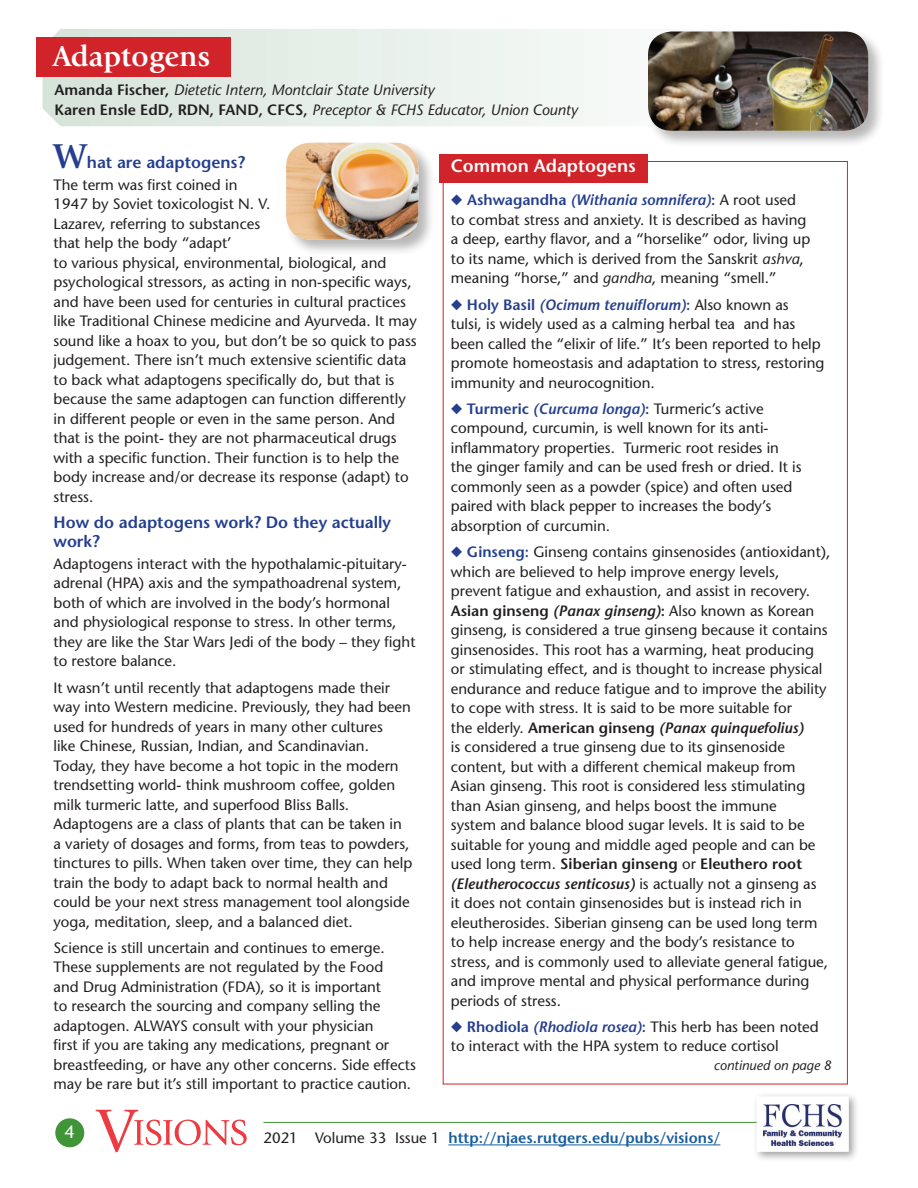
<style>
.page{position:relative;width:918px;height:1188px;background:#fff}
.page>*{position:absolute;margin:0;border:0;box-sizing:border-box;transform-origin:0 0}
.t1{font:700 30px "Giovanni";color:#fff}
.t2{font:600 18px "Stone Sans";color:#fff}
.t3{font:18px "Stone Sans";color:#fff}
.t4{font:600 16.5px/19.5px "Stone Sans";color:#253f8e}
.t5{font:15px/19.5px "Stone Sans";color:#231f20}
.t6{font:italic 15px "Stone Sans";color:#231f20}
.t7{font:600 15px "Stone Sans";color:#175d9e}
.t8{font:italic 13.5px "Stone Sans";color:#231f20}
.s1{font-weight:600;font-style:normal}
.s2{font-family:"Giovanni";font-weight:700;font-size:36px}
.s3{color:#253f8e}
.s4{font-weight:600;color:#253f8e}
.s5{font-weight:600;font-style:italic;color:#253f8e}
.s6{font-style:italic}
.s7{font-weight:600}
.s8{font-weight:600;font-style:italic}
.s9{font-weight:400;color:#231f20}
</style>
<div class="page">
<div style="left:55px;top:1118px;width:29px;height:29px;background:#3f9537;border-radius:50%"></div>
<svg style="left:96px;top:1110px;width:151px;height:42px"></svg>
<hr style="left:263px;top:1122px;width:565px;height:1px;background:#3f9537">
<hr style="left:448px;top:1145px;width:272px;height:1px;background:#175d9e">
<div style="left:752px;top:1092px;width:108px;height:71px;background:#231f20;opacity:.43"></div>
<div style="left:757px;top:1096px;width:92px;height:56px;background:#fff;border:2px solid #fff"></div>
<img style="left:763px;top:1104px;width:78px;height:41px">
<div style="left:440px;top:154px;width:208px;height:29px;background:#d1232a"></div>
<svg style="left:43px;top:29px;width:541px;height:97px"></svg>
<div style="left:285px;top:141px;width:150px;height:115px;background:#231f20;opacity:.32"></div>
<img style="left:286px;top:143px;width:132px;height:97px">
<div style="left:37px;top:37px;width:194px;height:39px;background:#d1232a"></div>
<div style="left:646px;top:30px;width:239px;height:117px;background:#231f20;opacity:.32"></div>
<img style="left:648px;top:32px;width:220px;height:99px">
<p class="t1" style="left:53px;top:39px;width:159px">Adaptogens</p>
<p class="t6" style="left:54px;top:81px;width:382px"><span class="s1">Amanda Fischer,</span> Dietetic Intern, Montclair State University</p>
<p class="t6" style="left:54px;top:100px;width:525px"><span class="s1">Karen Ensle EdD, RDN, FAND, CFCS,</span> Preceptor &amp; FCHS Educator, Union County</p>
<p class="t4" style="left:54px;top:152px;width:193px"><span class="s2">W</span>hat are adaptogens?</p>
<p class="t5" style="left:54px;top:174px;width:365px">The term was first coined in<br>1947 by Soviet toxicologist N. V.<br>Lazarev, referring to substances<br>that help the body “adapt’<br>to various physical, environmental, biological, and psychological stressors, as acting in non-specific ways, and have been used for centuries in cultural practices like Traditional Chinese medicine and Ayurveda. It may sound like a hoax to you, but don’t be so quick to pass judgement. There isn’t much extensive scientific data to back what adaptogens specifically do, but that is because the same adaptogen can function differently in different people or even in the same person. And that is the point- they are not pharmaceutical drugs with a specific function. Their function is to help the body increase and/or decrease its response (adapt) to stress.</p>
<p class="t4" style="left:54px;top:512px;width:339px">How do adaptogens work? Do they actually work?</p>
<p class="t5" style="left:54px;top:554px;width:364px">Adaptogens interact with the hypothalamic-pituitary&shy;adrenal (HPA) axis and the sympathoadrenal system, both of which are involved in the body’s hormonal and physiological response to stress. In other terms, they are like the Star Wars Jedi of the body – they fight to restore balance.</p>
<p class="t5" style="left:54px;top:678px;width:360px">It wasn’t until recently that adaptogens made their way into Western medicine. Previously, they had been used for hundreds of years in many other cultures<br>like Chinese, Russian, Indian, and Scandinavian.<br>Today, they have become a hot topic in the modern trendsetting world- think mushroom coffee, golden milk turmeric latte, and superfood Bliss Balls.<br>Adaptogens are a class of plants that can be taken in a variety of dosages and forms, from teas to powders, tinctures to pills. When taken over time, they can help train the body to adapt back to normal health and could be your next stress management tool alongside yoga, meditation, sleep, and a balanced diet.</p>
<p class="t5" style="left:54px;top:938px;width:364px">Science is still uncertain and continues to emerge.<br>These supplements are not regulated by the Food<br>and Drug Administration (FDA), so it is important<br>to research the sourcing and company selling the adaptogen. ALWAYS consult with your physician<br>first if you are taking any medications, pregnant or breastfeeding, or have any other concerns. Side effects may be rare but it’s still important to practice caution.</p>
<p class="t2" style="left:451px;top:155px;width:187px">Common Adaptogens</p>
<p class="t5" style="left:451px;top:190px;width:361px"><span class="s3">◆</span> <span class="s4">Ashwagandha</span> <span class="s5">(Withania somnifera)</span><span class="s4">:</span> A root used to combat stress and anxiety. It is described as having a deep, earthy flavor, and a “horselike” odor, living up to its name, which is derived from the Sanskrit <span class="s6">ashva</span>, meaning “horse,” and <span class="s6">gandha</span>, meaning “smell.”</p>
<p class="t5" style="left:451px;top:295px;width:375px"><span class="s3">◆</span> <span class="s4">Holy Basil</span> <span class="s5">(Ocimum tenuiflorum)</span><span class="s4">:</span> Also known as<br>tulsi, is widely used as a calming herbal tea and has been called the “elixir of life.” It’s been reported to help promote homeostasis and adaptation to stress, restoring immunity and neurocognition.</p>
<p class="t5" style="left:451px;top:399px;width:352px"><span class="s3">◆</span> <span class="s4">Turmeric</span> <span class="s5">(Curcuma longa)</span><span class="s4">:</span> Turmeric’s active compound, curcumin, is well known for its anti&shy;inflammatory properties. Turmeric root resides in the ginger family and can be used fresh or dried. It is commonly seen as a powder (spice) and often used paired with black pepper to increases the body’s absorption of curcumin.</p>
<p class="t5" style="left:451px;top:542px;width:381px"><span class="s3">◆</span> <span class="s4">Ginseng:</span> Ginseng contains ginsenosides (antioxidant), which are believed to help improve energy levels, prevent fatigue and exhaustion, and assist in recovery.<br><span class="s7">Asian ginseng</span> <span class="s8">(Panax ginseng)</span><span class="s7">:</span> Also known as Korean ginseng, is considered a true ginseng because it contains ginsenosides. This root has a warming, heat producing or stimulating effect, and is thought to increase physical endurance and reduce fatigue and to improve the ability to cope with stress. It is said to be more suitable for<br>the elderly. <span class="s7">American ginseng</span> <span class="s8">(Panax quinquefolius)<br></span>is considered a true ginseng due to its ginsenoside content, but with a different chemical makeup from Asian ginseng. This root is considered less stimulating than Asian ginseng, and helps boost the immune<br>system and balance blood sugar levels. It is said to be suitable for young and middle aged people and can be used long term. <span class="s7">Siberian ginseng</span> or <span class="s7">Eleuthero root </span><span class="s8">(Eleutherococcus senticosus)</span> is actually not a ginseng as<br>it does not contain ginsenosides but is instead rich in eleutherosides. Siberian ginseng can be used long term to help increase energy and the body’s resistance to stress, and is commonly used to alleviate general fatigue, and improve mental and physical performance during periods of stress.</p>
<p class="t5" style="left:451px;top:1017px;width:369px"><span class="s3">◆</span> <span class="s4">Rhodiola</span> <span class="s5">(Rhodiola rosea)</span><span class="s4">:</span> This herb has been noted to interact with the HPA system to reduce cortisol</p>
<p class="t8" style="left:714px;top:1057px;width:119px">continued on page 8</p>
<p class="t3" style="left:65px;top:1121px;width:12px">4</p>
<p class="t7" style="left:263px;top:1128px;width:458px"><span class="s9">2021 Volume 33 Issue 1</span> http://njaes.rutgers.edu/pubs/visions/</p>
</div>
